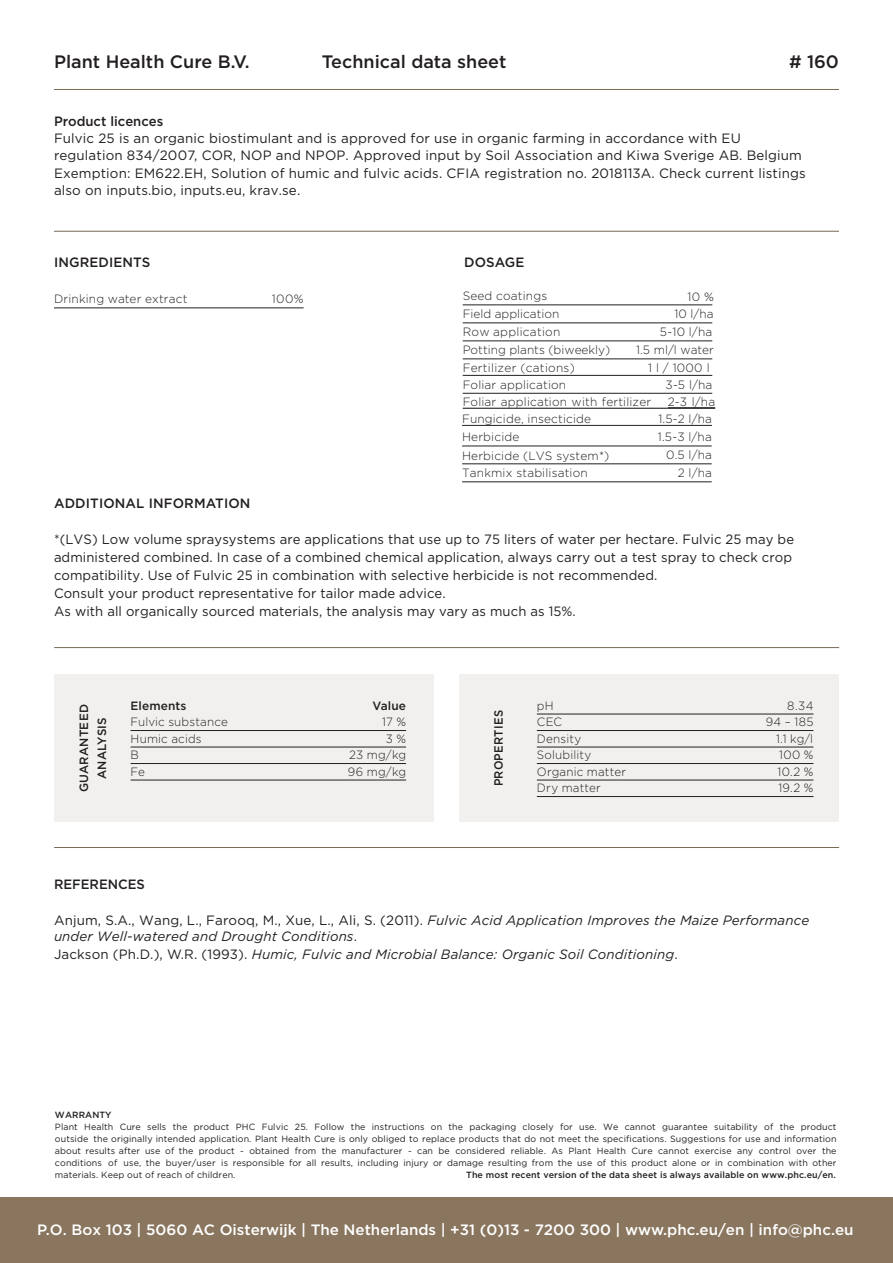
<style>
.page{position:relative;width:893px;height:1263px;background:#fff}
.page>*{position:absolute;margin:0;border:0;box-sizing:border-box;transform-origin:0 0}
.t1{font:500 18px "Gotham";color:#231f20}
.t2{font:500 15px "Gotham";color:#fff}
.t3{font:13.5px/17.2px "Gotham";letter-spacing:.005em;color:#231f20}
.t4{font:italic 13.5px/16.2px "Gotham";letter-spacing:.01em;color:#231f20}
.t5{font:500 13.5px "Gotham";letter-spacing:.01em;color:#231f20}
.t6{font:300 12px "Gotham";letter-spacing:.015em;color:#231f20}
.t7{font:500 12px "Gotham";letter-spacing:.015em;color:#231f20}
.t8{font:500 12px "Gotham";letter-spacing:.015em;color:#231f20;scale:.94 1}
.t9{font:9px/12px "Gotham";letter-spacing:.01em;color:#231f20;text-align:justify}
.t10{font:500 9px "Gotham";letter-spacing:.01em;color:#231f20}
.s1{font-weight:500}
.s2{font-style:normal}
</style>
<div class="page">
<div style="left:459px;top:674px;width:380px;height:148px;background:#f2f0ee"></div>
<hr style="left:54px;top:89px;width:785px;height:1px;background:#7c6954">
<div style="left:0;top:1197px;width:893px;height:66px;background:#8a765f"></div>
<hr style="left:54px;top:647px;width:785px;height:1px;background:#7c6954">
<hr style="left:54px;top:847px;width:785px;height:1px;background:#7c6954">
<hr style="left:54px;top:308px;width:250px;height:1px;background:#231f20">
<div style="left:54px;top:674px;width:380px;height:148px;background:#f2f0ee"></div>
<hr style="left:131px;top:730px;width:275px;height:1px;background:#231f20">
<hr style="left:131px;top:747px;width:275px;height:1px;background:#231f20">
<hr style="left:131px;top:763px;width:275px;height:1px;background:#231f20">
<hr style="left:131px;top:780px;width:275px;height:1px;background:#231f20">
<hr style="left:54px;top:231px;width:785px;height:1px;background:#7c6954">
<hr style="left:537px;top:714px;width:276px;height:1px;background:#231f20">
<hr style="left:537px;top:730px;width:276px;height:1px;background:#231f20">
<hr style="left:537px;top:747px;width:276px;height:1px;background:#231f20">
<hr style="left:537px;top:763px;width:276px;height:1px;background:#231f20">
<hr style="left:537px;top:780px;width:276px;height:1px;background:#231f20">
<hr style="left:537px;top:796px;width:276px;height:1px;background:#231f20">
<hr style="left:463px;top:305px;width:249px;height:1px;background:#231f20">
<hr style="left:463px;top:323px;width:249px;height:1px;background:#231f20">
<hr style="left:463px;top:393px;width:249px;height:1px;background:#231f20">
<hr style="left:462px;top:446px;width:250px;height:1px;background:#231f20">
<hr style="left:462px;top:425px;width:250px;height:1px;background:#231f20">
<hr style="left:668px;top:408px;width:47px;height:1px;background:#231f20">
<hr style="left:463px;top:408px;width:205px;height:1px;background:#231f20">
<hr style="left:462px;top:463px;width:250px;height:1px;background:#231f20">
<hr style="left:462px;top:481px;width:250px;height:1px;background:#231f20">
<hr style="left:463px;top:341px;width:249px;height:1px;background:#231f20">
<hr style="left:463px;top:359px;width:249px;height:1px;background:#231f20">
<hr style="left:463px;top:375px;width:249px;height:1px;background:#231f20">
<p class="t1" style="left:54px;top:50px;width:197px">Plant Health Cure B.V.</p>
<p class="t1" style="left:322px;top:50px;width:186px">Technical data sheet</p>
<p class="t1" style="left:789px;top:50px;width:51px"># 160</p>
<p class="t3" style="left:54px;top:112px;width:753px"><span class="s1">Product licences<br></span>Fulvic 25 is an organic biostimulant and is approved for use in organic farming in accordance with EU regulation 834/2007, COR, NOP and NPOP. Approved input by Soil Association and Kiwa Sverige AB. Belgium Exemption: EM622.EH, Solution of humic and fulvic acids. CFIA registration no. 2018113A. Check current listings also on inputs.bio, inputs.eu, krav.se.</p>
<p class="t5" style="left:54px;top:254px;width:98px">INGREDIENTS</p>
<p class="t6" style="left:54px;top:292px;width:135px">Drinking water extract</p>
<p class="t6" style="left:272px;top:292px;width:33px">100%</p>
<p class="t5" style="left:464px;top:254px;width:62px">DOSAGE</p>
<p class="t6" style="left:463px;top:289px;width:86px">Seed coatings</p>
<p class="t6" style="left:688px;top:289px;width:28px">10 %</p>
<p class="t6" style="left:463px;top:306px;width:98px">Field application</p>
<p class="t6" style="left:675px;top:306px;width:40px">10 l/ha</p>
<p class="t6" style="left:463px;top:324px;width:99px">Row application</p>
<p class="t6" style="left:660px;top:324px;width:54px">5-10 l/ha</p>
<p class="t6" style="left:463px;top:342px;width:149px">Potting plants (biweekly)</p>
<p class="t6" style="left:636px;top:342px;width:79px">1.5 ml/l water</p>
<p class="t6" style="left:463px;top:360px;width:114px">Fertilizer (cations)</p>
<p class="t6" style="left:648px;top:360px;width:63px">1 l / 1000 l</p>
<p class="t6" style="left:463px;top:377px;width:105px">Foliar application</p>
<p class="t6" style="left:666px;top:377px;width:48px">3-5 l/ha</p>
<p class="t6" style="left:463px;top:394px;width:190px">Foliar application with fertilizer</p>
<p class="t6" style="left:668px;top:394px;width:49px">2-3 l/ha</p>
<p class="t6" style="left:462px;top:411px;width:131px">Fungicide, insecticide</p>
<p class="t6" style="left:658px;top:411px;width:55px">1.5-2 l/ha</p>
<p class="t6" style="left:462px;top:429px;width:59px">Herbicide</p>
<p class="t6" style="left:658px;top:429px;width:55px">1.5-3 l/ha</p>
<p class="t6" style="left:462px;top:448px;width:149px">Herbicide (LVS system*)</p>
<p class="t6" style="left:666px;top:448px;width:47px">0.5 l/ha</p>
<p class="t6" style="left:462px;top:465px;width:127px">Tankmix stabilisation</p>
<p class="t6" style="left:678px;top:465px;width:36px">2 l/ha</p>
<p class="t5" style="left:54px;top:494px;width:198px">ADDITIONAL INFORMATION</p>
<p class="t3" style="left:54px;top:530px;width:742px;line-height:18px">*(LVS) Low volume spraysystems are applications that use up to 75 liters of water per hectare. Fulvic 25 may be administered combined. In case of a combined chemical application, always carry out a test spray to check crop compatibility. Use of Fulvic 25 in combination with selective herbicide is not recommended.<br>Consult your product representative for tailor made advice.<br>As with all organically sourced materials, the analysis may vary as much as 15%.</p>
<p class="t7" style="left:76px;top:792px;width:90px;rotate:-90deg">GUARANTEED</p>
<p class="t7" style="left:94px;top:779px;width:63px;rotate:-90deg">ANALYSIS</p>
<p class="t7" style="left:131px;top:697px;width:58px">Elements</p>
<p class="t7" style="left:373px;top:697px;width:35px">Value</p>
<p class="t6" style="left:131px;top:714px;width:99px">Fulvic substance</p>
<p class="t6" style="left:382px;top:714px;width:25px">17 %</p>
<p class="t6" style="left:131px;top:731px;width:73px">Humic acids</p>
<p class="t6" style="left:386px;top:731px;width:22px">3 %</p>
<p class="t6" style="left:131px;top:747px;width:10px">B</p>
<p class="t6" style="left:349px;top:747px;width:58px">23 mg/kg</p>
<p class="t6" style="left:131px;top:764px;width:16px">Fe</p>
<p class="t6" style="left:348px;top:764px;width:60px">96 mg/kg</p>
<p class="t8" style="left:491px;top:786px;width:83px;rotate:-90deg">PROPERTIES</p>
<p class="t6" style="left:537px;top:698px;width:18px">pH</p>
<p class="t6" style="left:787px;top:698px;width:28px">8.34</p>
<p class="t6" style="left:537px;top:714px;width:27px">CEC</p>
<p class="t6" style="left:766px;top:714px;width:49px">94 – 185</p>
<p class="t6" style="left:537px;top:731px;width:46px">Density</p>
<p class="t6" style="left:776px;top:731px;width:38px">1.1 kg/l</p>
<p class="t6" style="left:537px;top:747px;width:56px">Solubility</p>
<p class="t6" style="left:779px;top:747px;width:36px">100 %</p>
<p class="t6" style="left:537px;top:764px;width:91px">Organic matter</p>
<p class="t6" style="left:777px;top:764px;width:37px">10.2 %</p>
<p class="t6" style="left:537px;top:780px;width:66px">Dry matter</p>
<p class="t6" style="left:778px;top:780px;width:37px">19.2 %</p>
<p class="t5" style="left:54px;top:875px;width:93px">REFERENCES</p>
<p class="t4" style="left:54px;top:911px;width:757px"><span class="s2">Anjum, S.A., Wang, L., Farooq, M., Xue, L., Ali, S. (2011).</span> Fulvic Acid Application Improves the Maize Performance under Well-watered and Drought Conditions<span class="s2">.</span></p>
<p class="t4" style="left:54px;top:945px;width:625px"><span class="s2">Jackson (Ph.D.), W.R. (1993).</span> Humic, Fulvic and Microbial Balance: Organic Soil Conditioning<span class="s2">.</span></p>
<p class="t10" style="left:55px;top:1109px;width:58px">WARRANTY</p>
<p class="t9" style="left:55px;top:1120px;width:783px">Plant Health Cure sells the product PHC Fulvic 25. Follow the instructions on the packaging closely for use. We cannot guarantee suitability of the product outside the originally intended application. Plant Health Cure is only obliged to replace products that do not meet the specifications. Suggestions for use and information about results after use of the product - obtained from the manufacturer - can be considered reliable. As Plant Health Cure cannot exercise any control over the conditions of use, the buyer/user is responsible for all results, including injury or damage resulting from the use of this product alone or in combination with other materials. Keep out of reach of children.</p>
<p class="t10" style="left:466px;top:1168px;width:371px">The most recent version of the data sheet is always available on www.phc.eu/en.</p>
<p class="t2" style="left:37px;top:1220px;width:818px">P.O. Box 103 | 5060 AC Oisterwijk | The Netherlands | +31 (0)13 - 7200 300 | www.phc.eu/en | info@phc.eu</p>
</div>
